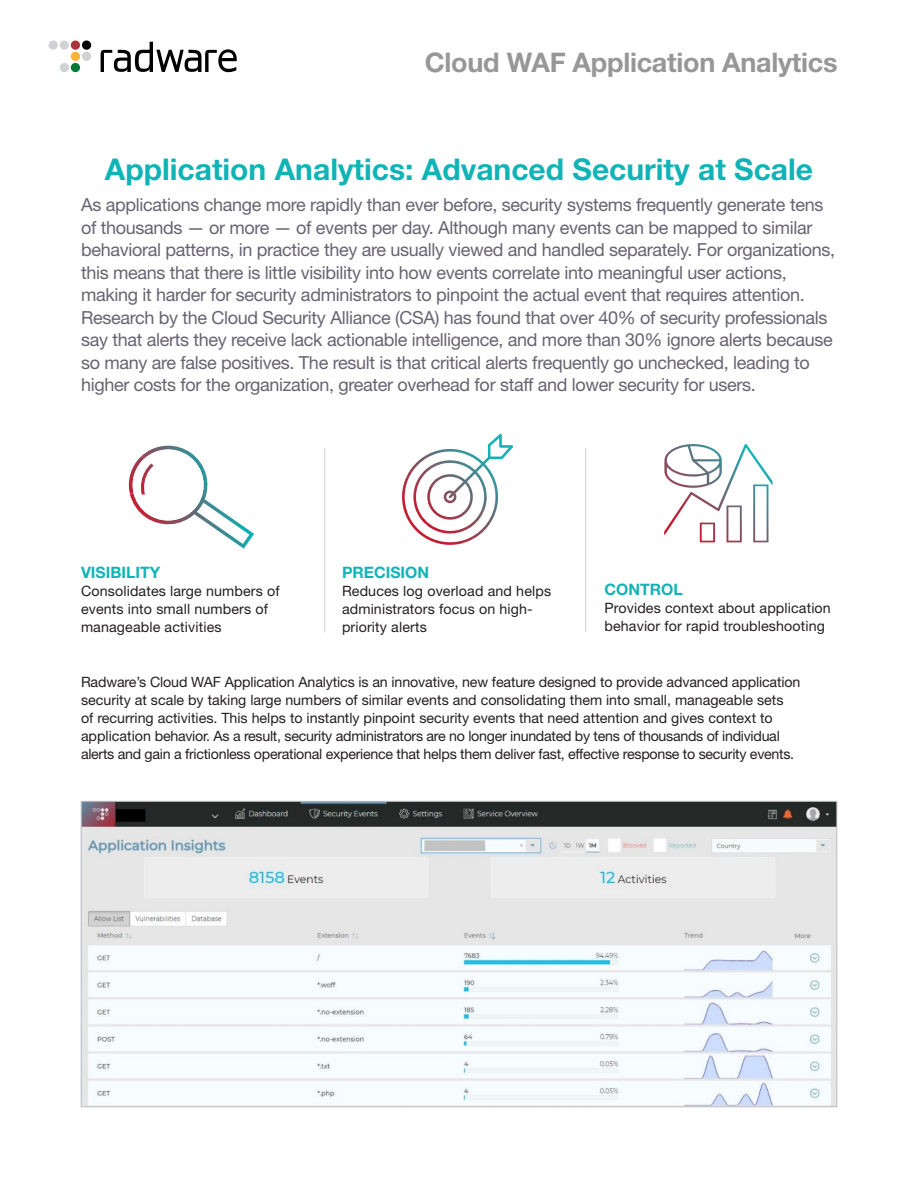
<style>
.page{position:relative;width:918px;height:1188px;background:#fff}
.page>*{position:absolute;margin:0;border:0;box-sizing:border-box;transform-origin:0 0}
._01_Subhead_1__Teal{font:700 30px "Helvetica Neue";color:#11b4b6}
._00_Title__Bold{font:700 27px "Helvetica Neue LT Std";letter-spacing:-.01em;color:#979797}
._02_Intro_copy{font:18px/22.5px "Helvetica Neue LT Std";letter-spacing:-.02em;color:#676371}
._05_Subhead_4__ALL_C{font:700 15.75px "Helvetica Neue LT Std";color:#11b4b6}
._06_Body_copy{font:14.25px/18px "Helvetica Neue LT Std";color:#231f20}
</style>
<div class="page">
<div style="left:82px;top:40px;width:9px;height:10px;background:#000;border-radius:50%"></div>
<div style="left:49px;top:40px;width:9px;height:10px;background:#d1d2d4;border-radius:50%"></div>
<div style="left:60px;top:40px;width:9px;height:10px;background:#d1d2d4;border-radius:50%"></div>
<div style="left:82px;top:52px;width:9px;height:9px;background:#d1d2d4;border-radius:50%"></div>
<div style="left:71px;top:40px;width:9px;height:10px;background:#ab3439;border-radius:50%"></div>
<div style="left:71px;top:52px;width:9px;height:9px;background:#ffb238;border-radius:50%"></div>
<div style="left:60px;top:63px;width:9px;height:9px;background:#d1d2d4;border-radius:50%"></div>
<div style="left:71px;top:63px;width:9px;height:9px;background:#007836;border-radius:50%"></div>
<svg style="left:101px;top:42px;width:136px;height:30px"></svg>
<svg style="left:128px;top:446px;width:126px;height:103px"></svg>
<hr style="left:324px;top:448px;width:1px;height:184px;background:#d1d2d4">
<hr style="left:585px;top:448px;width:1px;height:184px;background:#d1d2d4">
<img style="left:83px;top:803px;width:752px;height:302px">
<svg style="left:402px;top:434px;width:111px;height:111px"></svg>
<svg style="left:664px;top:444px;width:109px;height:98px"></svg>
<p class="_00_Title__Bold" style="left:425px;top:46px;width:414px">Cloud WAF Application Analytics</p>
<p class="_01_Subhead_1__Teal" style="left:105px;top:151px;width:710px">Application Analytics: Advanced Security at Scale</p>
<p class="_02_Intro_copy" style="left:81px;top:193px;width:756px">As applications change more rapidly than ever before, security systems frequently generate tens of thousands — or more — of events per day. Although many events can be mapped to similar behavioral patterns, in practice they are usually viewed and handled separately. For organizations, this means that there is little visibility into how events correlate into meaningful user actions, making it harder for security administrators to pinpoint the actual event that requires attention.<br>Research by the Cloud Security Alliance (CSA) has found that over 40% of security professionals say that alerts they receive lack actionable intelligence, and more than 30% ignore alerts because so many are false positives. The result is that critical alerts frequently go unchecked, leading to higher costs for the organization, greater overhead for staff and lower security for users.</p>
<p class="_05_Subhead_4__ALL_C" style="left:81px;top:563px;width:81px">VISIBILITY</p>
<p class="_06_Body_copy" style="left:81px;top:582px;width:200px">Consolidates large numbers of events into small numbers of manageable activities</p>
<p class="_05_Subhead_4__ALL_C" style="left:342px;top:563px;width:89px">PRECISION</p>
<p class="_06_Body_copy" style="left:342px;top:582px;width:211px">Reduces log overload and helps administrators focus on high&shy;priority alerts</p>
<p class="_05_Subhead_4__ALL_C" style="left:604px;top:580px;width:80px">CONTROL</p>
<p class="_06_Body_copy" style="left:604px;top:599px;width:228px">Provides context about application behavior for rapid troubleshooting</p>
<p class="_06_Body_copy" style="left:81px;top:673px;width:721px">Radware’s Cloud WAF Application Analytics is an innovative, new feature designed to provide advanced application security at scale by taking large numbers of similar events and consolidating them into small, manageable sets<br>of recurring activities. This helps to instantly pinpoint security events that need attention and gives context to application behavior. As a result, security administrators are no longer inundated by tens of thousands of individual alerts and gain a frictionless operational experience that helps them deliver fast, effective response to security events.</p>
</div>
